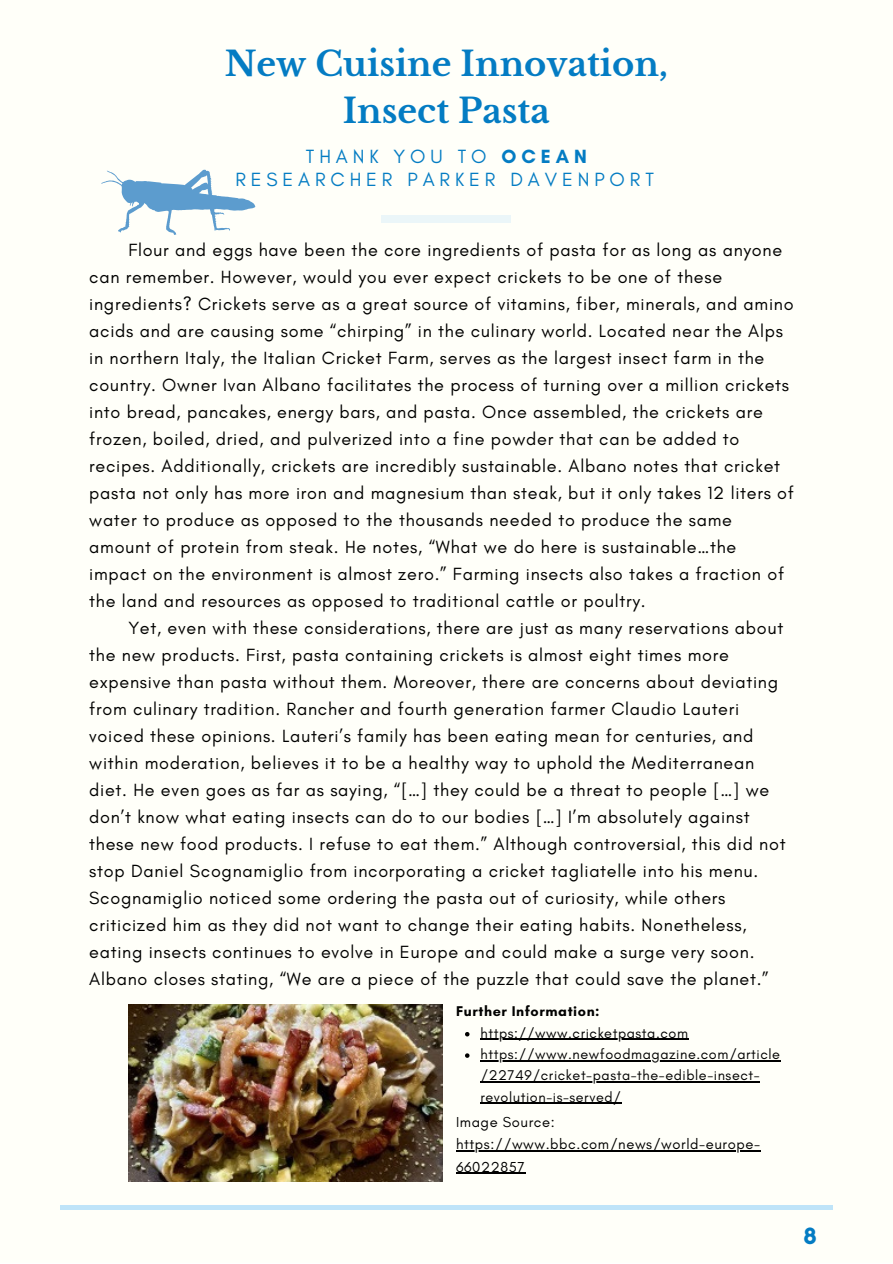
<style>
.page{position:relative;width:893px;height:1264px;background:#fff}
.page>*{position:absolute;margin:0;border:0;box-sizing:border-box;transform-origin:0 0}
.t1{font:700 33.75px/47.2px "Libre Baskerville";color:#047cc3;text-align:center}
.t2{font:700 24px "Glacial Indifference";color:#047cc3}
.t3{font:19.5px/23.5px "Glacial Indifference";letter-spacing:.25em;color:#047cc3;text-align:center}
.t4{font:18px/27px "Glacial Indifference";letter-spacing:.04em;color:#000}
.t5{font:14.7px/22.5px "Glacial Indifference";letter-spacing:.04em;color:#000}
.t6{font:14.4px/21.3px "Glacial Indifference";letter-spacing:.04em;color:#000}
.t7{font:700 14.4px "Glacial Indifference";letter-spacing:.04em;color:#000}
.s1{font-weight:700}
</style>
<div class="page">
<div style="left:0;top:0;width:892px;height:1262px;background:#fffff9"></div>
<div style="left:381px;top:215px;width:130px;height:8px;background:#ebf6f9"></div>
<hr style="left:60px;top:1205px;width:772px;height:4px;background:#bfe4f9">
<img style="left:128px;top:1004px;width:314px;height:177px">
<svg style="left:101px;top:170px;width:154px;height:65px"></svg>
<hr style="left:456px;top:1150px;width:304px;height:1px;background:#000">
<hr style="left:456px;top:1172px;width:69px;height:1px;background:#000">
<svg style="left:465px;top:1032px;width:4px;height:4px"></svg>
<hr style="left:480px;top:1038px;width:208px;height:1px;background:#000">
<svg style="left:465px;top:1053px;width:4px;height:4px"></svg>
<hr style="left:480px;top:1060px;width:300px;height:1px;background:#000">
<hr style="left:480px;top:1081px;width:280px;height:1px;background:#000">
<hr style="left:480px;top:1102px;width:141px;height:1px;background:#000">
<p class="t1" style="left:225px;top:40px;width:444px">New Cuisine Innovation,<br>Insect Pasta</p>
<p class="t3" style="left:235px;top:144px;width:420px">THANK YOU TO <span class="s1">OCEAN<br></span>RESEARCHER PARKER DAVENPORT</p>
<p class="t4" style="left:89px;top:236px;width:706px;text-indent:39px">Flour and eggs have been the core ingredients of pasta for as long as anyone can remember. However, would you ever expect crickets to be one of these ingredients? Crickets serve as a great source of vitamins, fiber, minerals, and amino acids and are causing some “chirping” in the culinary world. Located near the Alps in northern Italy, the Italian Cricket Farm, serves as the largest insect farm in the country. Owner Ivan Albano facilitates the process of turning over a million crickets into bread, pancakes, energy bars, and pasta. Once assembled, the crickets are frozen, boiled, dried, and pulverized into a fine powder that can be added to recipes. Additionally, crickets are incredibly sustainable. Albano notes that cricket pasta not only has more iron and magnesium than steak, but it only takes 12 liters of water to produce as opposed to the thousands needed to produce the same amount of protein from steak. He notes, “What we do here is sustainable…the impact on the environment is almost zero.” Farming insects also takes a fraction of the land and resources as opposed to traditional cattle or poultry.</p>
<p class="t4" style="left:89px;top:614px;width:697px;text-indent:39px">Yet, even with these considerations, there are just as many reservations about the new products. First, pasta containing crickets is almost eight times more expensive than pasta without them. Moreover, there are concerns about deviating from culinary tradition. Rancher and fourth generation farmer Claudio Lauteri voiced these opinions. Lauteri’s family has been eating mean for centuries, and within moderation, believes it to be a healthy way to uphold the Mediterranean diet. He even goes as far as saying, “[…] they could be a threat to people […] we don’t know what eating insects can do to our bodies […] I’m absolutely against these new food products. I refuse to eat them.” Although controversial, this did not stop Daniel Scognamiglio from incorporating a cricket tagliatelle into his menu.<br>Scognamiglio noticed some ordering the pasta out of curiosity, while others criticized him as they did not want to change their eating habits. Nonetheless, eating insects continues to evolve in Europe and could make a surge very soon.<br>Albano closes stating, “We are a piece of the puzzle that could save the planet.”</p>
<p class="t7" style="left:456px;top:1002px;width:145px">Further Information:</p>
<p class="t6" style="left:480px;top:1021px;width:209px">https://www.cricketpasta.com</p>
<p class="t6" style="left:480px;top:1043px;width:301px">https://www.newfoodmagazine.com/article /22749/cricket-pasta-the-edible-insect&shy;revolution-is-served/</p>
<p class="t5" style="left:456px;top:1110px;width:305px">Image Source: https://www.bbc.com/news/world-europe-<br>66022857</p>
<p class="t2" style="left:803px;top:1220px;width:15px">8</p>
</div>
